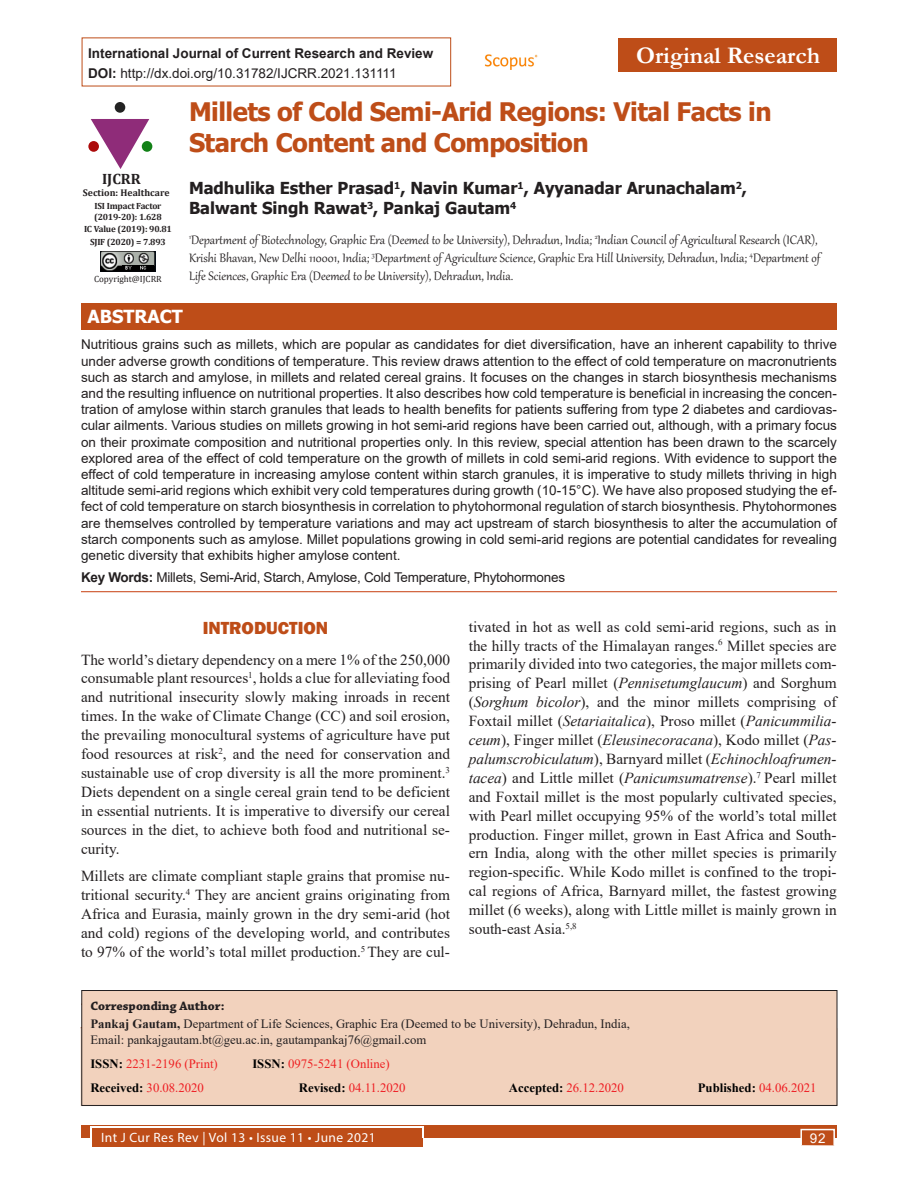
<style>
.page{position:relative;width:918px;height:1188px;background:#fff}
.page>*{position:absolute;margin:0;border:0;box-sizing:border-box;transform-origin:0 0}
.Article_title{font:700 25.5px/30.6px "Tahoma";letter-spacing:-.02em;color:#be4d18}
.Articles{font:700 24px "Garamond";color:#fff}
.Head_1{font:800 18px "Franklin Gothic";color:#be4d18}
.t1{font:700 18px "Tahoma";color:#fff}
.Author_name{font:700 16.5px/19.8px "Tahoma";color:#231f20}
.Text_copy{font:15.3px/18.9px "Times New Roman";color:#231f20;text-align:justify}
.Author_affiliation{font:15px/18px "Gabriola";color:#231f20}
.t2{font:700 15px "Cambria";color:#231f20}
.Abstract_text{font:13.5px/16.2px "Arial";color:#231f20;text-align:justify}
.Keywords{font:13.5px "Arial";letter-spacing:-.02em;color:#231f20}
.t3{font:700 13.5px "Arial";color:#231f20}
.t4{font:13.5px "Myriad Pro";letter-spacing:.03em;color:#fff}
.t5{font:13.5px "Arial";color:#fff}
.Corresponding_text{font:12.75px/15.3px "Times New Roman";color:#231f20}
.Corresponding_text-2{font:12.75px "Times New Roman";color:#ee1d23}
.Corresponding_text-3{font:12.75px "Times New Roman";color:#ee2123}
.Corresponding_head{font:700 12.75px "Chaparral Pro";color:#231f20}
.Corresponding_text-4{font:700 12.75px "Times New Roman";color:#000}
.t6{font:700 9.75px "Cambria";color:#231f20}
.t7{font:700 9px/10.8px "Cambria";letter-spacing:-.02em;color:#231f20}
.Text{font:9px "Cambria";color:#231f20}
.s1{font-weight:700}
.s2{font-style:italic}
.s3{font-weight:700;color:#000}
.s4{font-weight:400;color:#ee1d23}
</style>
<div class="page">
<div style="left:81px;top:1125px;width:756px;height:13px;background:#be4d18"></div>
<div style="left:92px;top:1128px;width:330px;height:19px;background:#be4d18"></div>
<hr style="left:90px;top:1127px;width:333px;height:1px;background:#fff">
<svg style="left:90px;top:1128px;width:2px;height:10px"></svg>
<svg style="left:422px;top:1127px;width:2px;height:11px"></svg>
<div style="left:800px;top:1129px;width:35px;height:17px;background:#be4d18;border:2px solid #fff"></div>
<div style="left:81px;top:990px;width:756px;height:116px;background:#f2d2bd;border:1px solid #231f20"></div>
<div style="left:618px;top:38px;width:219px;height:34px;background:#be4d18"></div>
<img style="left:485px;top:54px;width:53px;height:16px">
<svg style="left:91px;top:119px;width:58px;height:50px"></svg>
<div style="left:142px;top:141px;width:10px;height:11px;background:#128117;border-radius:50%"></div>
<div style="left:115px;top:102px;width:10px;height:11px;background:#232323;border-radius:50%"></div>
<div style="left:88px;top:141px;width:11px;height:11px;background:#ac0b0b;border-radius:50%"></div>
<img style="left:101px;top:252px;width:54px;height:19px">
<img style="left:123px;top:265px;width:31px;height:5px">
<hr style="left:81px;top:591px;width:756px;height:1px;background:#cd542a">
<div style="left:81px;top:303px;width:756px;height:27px;background:#be4d18"></div>
<p class="t3" style="left:88px;top:43px;width:347px">International Journal of Current Research and Review</p>
<p class="Articles" style="left:636px;top:39px;width:186px">Original Research</p>
<p class="Abstract_text" style="left:88px;top:65px;width:310px"><span class="s1">DOI:</span> http://dx.doi.org/10.31782/IJCRR.2021.131111</p>
<p class="Article_title" style="left:189px;top:98px;width:584px">Millets of Cold Semi-Arid Regions: Vital Facts in<br>Starch Content and Composition</p>
<p class="Author_name" style="left:189px;top:179px;width:560px">Madhulika Esther Prasad<sup>1</sup>, Navin Kumar<sup>1</sup>, Ayyanadar Arunachalam<sup>2</sup>,<br>Balwant Singh Rawat<sup>3</sup>, Pankaj Gautam<sup>4</sup></p>
<p class="Author_affiliation" style="left:189px;top:230px;width:633px"><sup>1</sup>Department of Biotechnology, Graphic Era (Deemed to be University), Dehradun, India; <sup>2</sup>Indian Council of Agricultural Research (ICAR),<br>Krishi Bhavan, New Delhi 110001, India; <sup>3</sup>Department of Agriculture Science, Graphic Era Hill University, Dehradun, India; <sup>4</sup>Department of<br>Life Sciences, Graphic Era (Deemed to be University), Dehradun, India.</p>
<p class="t2" style="left:102px;top:168px;width:40px">IJCRR</p>
<p class="t6" style="left:83px;top:186px;width:88px">Section: Healthcare</p>
<p class="t7" style="left:94px;top:200px;width:69px">ISI Impact Factor (2019-20): 1.628</p>
<p class="t7" style="left:84px;top:224px;width:89px">IC Value (2019): 90.81</p>
<p class="t7" style="left:90px;top:236px;width:77px">SJIF (2020) = 7.893</p>
<p class="Text" style="left:94px;top:273px;width:69px">Copyright@IJCRR</p>
<p class="t1" style="left:87px;top:304px;width:97px">ABSTRACT</p>
<p class="Abstract_text" style="left:81px;top:336px;width:758px">Nutritious grains such as millets, which are popular as candidates for diet diversification, have an inherent capability to thrive under adverse growth conditions of temperature. This review draws attention to the effect of cold temperature on macronutrients such as starch and amylose, in millets and related cereal grains. It focuses on the changes in starch biosynthesis mechanisms and the resulting influence on nutritional properties. It also describes how cold temperature is beneficial in increasing the concen&shy;tration of amylose within starch granules that leads to health benefits for patients suffering from type 2 diabetes and cardiovas&shy;cular ailments. Various studies on millets growing in hot semi-arid regions have been carried out, although, with a primary focus on their proximate composition and nutritional properties only. In this review, special attention has been drawn to the scarcely explored area of the effect of cold temperature on the growth of millets in cold semi-arid regions. With evidence to support the effect of cold temperature in increasing amylose content within starch granules, it is imperative to study millets thriving in high altitude semi-arid regions which exhibit very cold temperatures during growth (10-15°C). We have also proposed studying the ef&shy;fect of cold temperature on starch biosynthesis in correlation to phytohormonal regulation of starch biosynthesis. Phytohormones are themselves controlled by temperature variations and may act upstream of starch biosynthesis to alter the accumulation of starch components such as amylose. Millet populations growing in cold semi-arid regions are potential candidates for revealing genetic diversity that exhibits higher amylose content.</p>
<p class="Keywords" style="left:81px;top:568px;width:486px"><span class="s1">Key Words:</span> Millets, Semi-Arid, Starch, Amylose, Cold Temperature, Phytohormones</p>
<p class="Head_1" style="left:203px;top:616px;width:127px">INTRODUCTION</p>
<p class="Text_copy" style="left:81px;top:649px;width:371px">The world’s dietary dependency on a mere 1% of the 250,000 consumable plant resources<sup>1</sup>, holds a clue for alleviating food and nutritional insecurity slowly making inroads in recent times. In the wake of Climate Change (CC) and soil erosion, the prevailing monocultural systems of agriculture have put food resources at risk<sup>2</sup>, and the need for conservation and sustainable use of crop diversity is all the more prominent.<sup>3<br></sup>Diets dependent on a single cereal grain tend to be deficient in essential nutrients. It is imperative to diversify our cereal sources in the diet, to achieve both food and nutritional se&shy;curity.</p>
<p class="Text_copy" style="left:81px;top:866px;width:371px">Millets are climate compliant staple grains that promise nu&shy;tritional security.<sup>4</sup> They are ancient grains originating from Africa and Eurasia, mainly grown in the dry semi-arid (hot and cold) regions of the developing world, and contributes to 97% of the world’s total millet production.<sup>5</sup> They are cul-</p>
<p class="Text_copy" style="left:469px;top:617px;width:369px">tivated in hot as well as cold semi-arid regions, such as in the hilly tracts of the Himalayan ranges.<sup>6</sup> Millet species are primarily divided into two categories, the major millets com&shy;prising of Pearl millet (<span class="s2">Pennisetumglaucum</span>) and Sorghum (<span class="s2">Sorghum bicolor</span>), and the minor millets comprising of Foxtail millet (<span class="s2">Setariaitalica</span>), Proso millet (<span class="s2">Panicummilia&shy;ceum</span>), Finger millet (<span class="s2">Eleusinecoracana</span>), Kodo millet (<span class="s2">Pas&shy;palumscrobiculatum</span>), Barnyard millet (<span class="s2">Echinochloafrumen&shy;tacea</span>) and Little millet (<span class="s2">Panicumsumatrense</span>).<sup>7</sup> Pearl millet and Foxtail millet is the most popularly cultivated species, with Pearl millet occupying 95% of the world’s total millet production. Finger millet, grown in East Africa and South&shy;ern India, along with the other millet species is primarily region-specific. While Kodo millet is confined to the tropi&shy;cal regions of Africa, Barnyard millet, the fastest growing millet (6 weeks), along with Little millet is mainly grown in south-east Asia.<sup>5,8</sup></p>
<p class="Corresponding_head" style="left:90px;top:998px;width:136px">Corresponding Author:</p>
<p class="Corresponding_text" style="left:90px;top:1016px;width:541px"><span class="s1">Pankaj Gautam,</span> Department of Life Sciences, Graphic Era (Deemed to be University), Dehradun, India,<br>Email: pankajgautam.bt@geu.ac.in, gautampankaj76@gmail.com</p>
<p class="Corresponding_text-3" style="left:90px;top:1055px;width:129px"><span class="s3">ISSN:</span> 2231-2196 (Print)</p>
<p class="Corresponding_text-3" style="left:252px;top:1055px;width:139px"><span class="s3">ISSN:</span> 0975-5241 (Online)</p>
<p class="Corresponding_text-2" style="left:90px;top:1079px;width:115px"><span class="s3">Received:</span> 30.08.2020</p>
<p class="Corresponding_text-2" style="left:299px;top:1079px;width:108px"><span class="s3">Revised:</span> 04.11.2020</p>
<p class="Corresponding_text-2" style="left:509px;top:1079px;width:117px"><span class="s3">Accepted:</span> 26.12.2020</p>
<p class="Corresponding_text-4" style="left:698px;top:1079px;width:120px">Published: <span class="s4">04.06.2021</span></p>
<p class="t4" style="left:101px;top:1129px;width:276px">Int J Cur Res Rev | Vol 13 • Issue 11 • June 2021</p>
<p class="t5" style="left:810px;top:1129px;width:17px">92</p>
</div>
